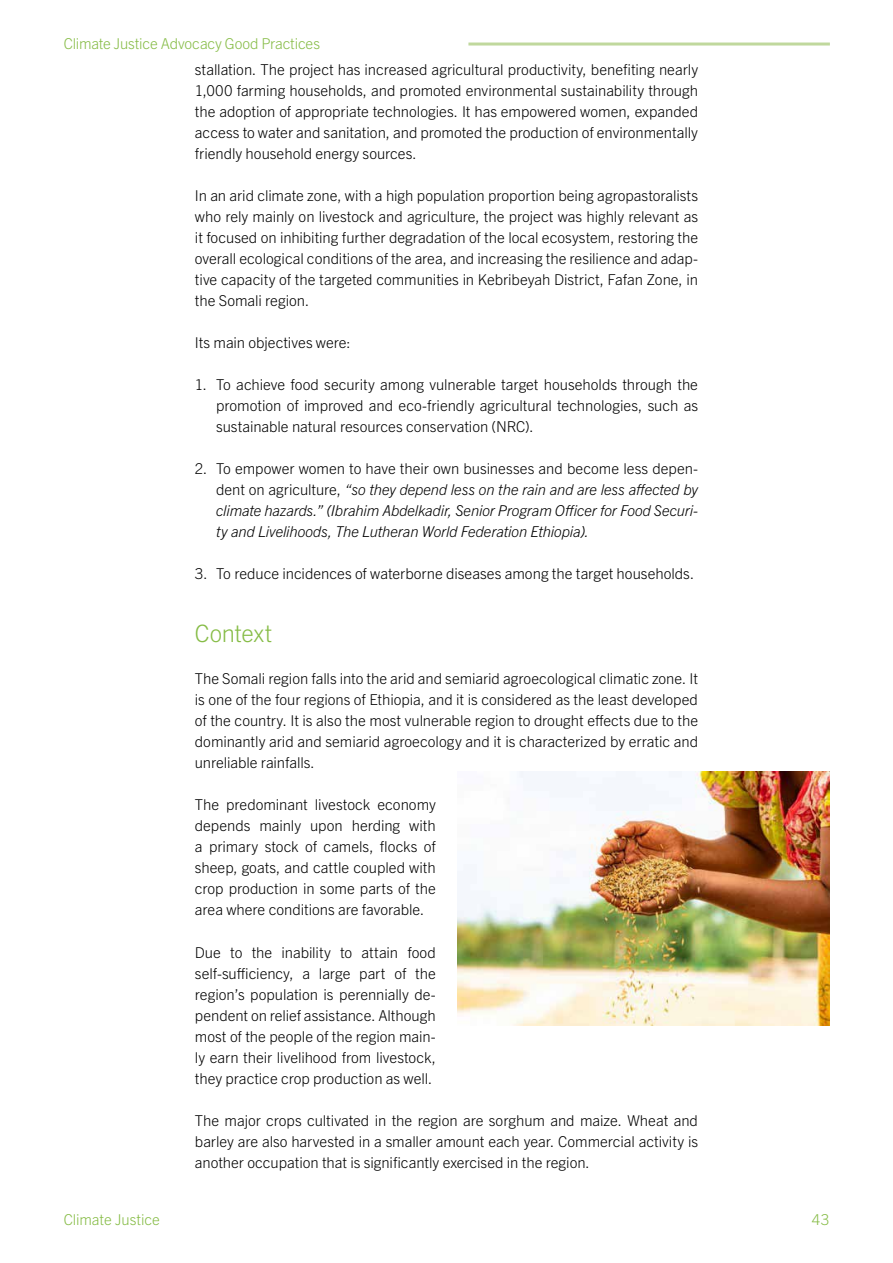
<style>
.page{position:relative;width:893px;height:1263px;background:#fff}
.page>*{position:absolute;margin:0;border:0;box-sizing:border-box;transform-origin:0 0}
.t1{font:300 24px "Trade Gothic Next LT Pro";letter-spacing:-.015em;color:#86bc46}
.t2{font:300 15px/21px "Trade Gothic Next LT Pro";letter-spacing:-.005em;color:#000;text-align:justify}
.t3{font:italic 300 15px/21px "Trade Gothic Next LT Pro";letter-spacing:-.01em;color:#000;text-align:justify}
.t4{font:300 15px "Trade Gothic Next LT Pro";letter-spacing:-.01em;color:#86bc46}
.s1{font-style:normal}
</style>
<div class="page">
<hr style="left:468px;top:43px;width:362px;height:3px;background:#c0d89d">
<img style="left:457px;top:772px;width:372px;height:253px">
<p class="t4" style="left:64px;top:33px;width:258px">Climate Justice Advocacy Good Practices</p>
<p class="t2" style="left:195px;top:58px;width:505px">stallation. The project has increased agricultural productivity, benefiting nearly 1,000 farming households, and promoted environmental sustainability through the adoption of appropriate technologies. It has empowered women, expanded access to water and sanitation, and promoted the production of environmentally friendly household energy sources.</p>
<p class="t2" style="left:195px;top:184px;width:505px">In an arid climate zone, with a high population proportion being agropastoralists who rely mainly on livestock and agriculture, the project was highly relevant as it focused on inhibiting further degradation of the local ecosystem, restoring the overall ecological conditions of the area, and increasing the resilience and adap&shy;tive capacity of the targeted communities in Kebribeyah District, Fafan Zone, in the Somali region.</p>
<p class="t2" style="left:195px;top:331px;width:157px">Its main objectives were:</p>
<p class="t2" style="left:216px;top:373px;width:483px;text-indent:-21px">1. To achieve food security among vulnerable target households through the promotion of improved and eco-friendly agricultural technologies, such as sustainable natural resources conservation (NRC).</p>
<p class="t3" style="left:216px;top:457px;width:483px;text-indent:-21px"><span class="s1">2. To empower women to have their own businesses and become less depen&shy;dent on agriculture,</span> “so they depend less on the rain and are less affected by climate hazards.” (Ibrahim Abdelkadir, Senior Program Officer for Food Securi&shy;ty and Livelihoods, The Lutheran World Federation Ethiopia).</p>
<p class="t2" style="left:195px;top:562px;width:501px">3. To reduce incidences of waterborne diseases among the target households.</p>
<h1 class="t1" style="left:195px;top:617px;width:79px">Context</h1>
<p class="t2" style="left:195px;top:667px;width:505px">The Somali region falls into the arid and semiarid agroecological climatic zone. It is one of the four regions of Ethiopia, and it is considered as the least developed of the country. It is also the most vulnerable region to drought effects due to the dominantly arid and semiarid agroecology and it is characterized by erratic and unreliable rainfalls.</p>
<p class="t2" style="left:195px;top:793px;width:242px">The predominant livestock economy depends mainly upon herding with a primary stock of camels, flocks of sheep, goats, and cattle coupled with crop production in some parts of the area where conditions are favorable.</p>
<p class="t2" style="left:195px;top:940px;width:242px">Due to the inability to attain food self-sufficiency, a large part of the region’s population is perennially de&shy;pendent on relief assistance. Although most of the people of the region main&shy;ly earn their livelihood from livestock, they practice crop production as well.</p>
<p class="t2" style="left:195px;top:1108px;width:505px">The major crops cultivated in the region are sorghum and maize. Wheat and barley are also harvested in a smaller amount each year. Commercial activity is another occupation that is significantly exercised in the region.</p>
<p class="t4" style="left:64px;top:1209px;width:98px">Climate Justice</p>
<p class="t4" style="left:812px;top:1209px;width:19px">43</p>
</div>
